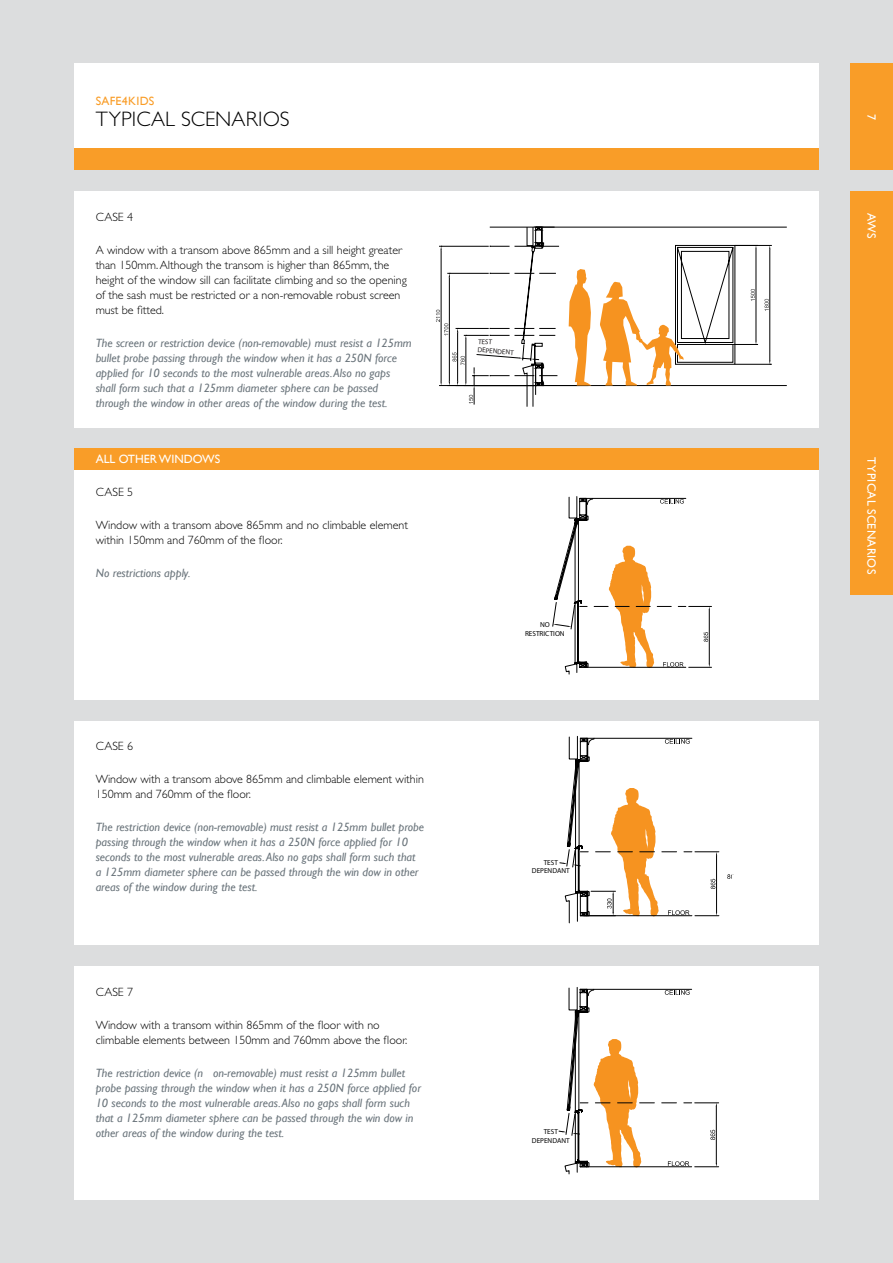
<style>
.page{position:relative;width:893px;height:1263px;background:#dcddde}
.page>*{position:absolute;margin:0;border:0;box-sizing:border-box;transform-origin:0 0}
.t1{font:300 21px "Gill Sans Std";letter-spacing:.005em;color:#000}
.t2{font:italic 12px/15px "Gill Sans";color:#6a747b}
.t3{font:300 12px/15px "Gill Sans Std";color:#000}
.t4{font:12px "Gill Sans";letter-spacing:.025em;color:#fff}
.t5{font:12px "Gill Sans";color:#fff}
.t6{font:12px "Gill Sans";letter-spacing:.025em;color:#f99d28}
.t7{font:7.2px/8.7px "Myriad Pro";color:#000;text-align:center}
.t8{font:7.05px/8.6px "Myriad Pro";color:#231f20}
</style>
<div class="page">
<div style="left:850px;top:64px;width:43px;height:106px;background:#f99d28"></div>
<div style="left:850px;top:191px;width:43px;height:404px;background:#f99d28"></div>
<div style="left:74px;top:64px;width:745px;height:85px;background:#fff"></div>
<div style="left:74px;top:149px;width:745px;height:21px;background:#f99d28"></div>
<div style="left:425px;top:721px;width:394px;height:223px;background:#fff"></div>
<div style="left:425px;top:966px;width:394px;height:233px;background:#fff"></div>
<div style="left:399px;top:467px;width:420px;height:233px;background:#fff"></div>
<div style="left:74px;top:467px;width:373px;height:233px;background:#fff"></div>
<div style="left:74px;top:721px;width:372px;height:223px;background:#fff"></div>
<div style="left:74px;top:966px;width:372px;height:233px;background:#fff"></div>
<div style="left:402px;top:192px;width:417px;height:236px;background:#fff"></div>
<hr style="left:536px;top:385px;width:251px;height:1px;background:#000">
<hr style="left:490px;top:227px;width:297px;height:1px;background:#000">
<hr style="left:736px;top:245px;width:36px;height:1px;background:#000">
<hr style="left:736px;top:364px;width:36px;height:1px;background:#000">
<hr style="left:769px;top:250px;width:1px;height:110px;background:#000">
<svg style="left:764px;top:299px;width:6px;height:13px"></svg>
<svg style="left:436px;top:227px;width:322px;height:447px"></svg>
<svg style="left:559px;top:736px;width:160px;height:187px"></svg>
<svg style="left:727px;top:874px;width:5px;height:5px"></svg>
<hr style="left:580px;top:1166px;width:112px;height:1px;background:#000">
<svg style="left:662px;top:1102px;width:14px;height:1px"></svg>
<svg style="left:668px;top:1161px;width:21px;height:5px"></svg>
<hr style="left:580px;top:989px;width:112px;height:1px;background:#000">
<svg style="left:665px;top:990px;width:25px;height:5px"></svg>
<hr style="left:716px;top:1106px;width:1px;height:57px;background:#010101">
<svg style="left:695px;top:1163px;width:24px;height:4px"></svg>
<svg style="left:684px;top:1102px;width:35px;height:4px"></svg>
<svg style="left:710px;top:1130px;width:5px;height:10px"></svg>
<svg style="left:559px;top:987px;width:95px;height:187px"></svg>
<div style="left:74px;top:448px;width:745px;height:21px;background:#f99d28"></div>
<div style="left:74px;top:192px;width:360px;height:236px;background:#fff"></div>
<p class="t6" style="left:96px;top:94px;width:60px">SAFE4KIDS</p>
<h1 class="t1" style="left:96px;top:108px;width:196px">TYPICAL SCENARIOS</h1>
<p class="t3" style="left:96px;top:210px;width:39px">CASE 4</p>
<p class="t3" style="left:96px;top:243px;width:313px">A window with a transom above 865mm and a sill height greater than 150mm. Although the transom is higher than 865mm, the height of the window sill can facilitate climbing and so the opening of the sash must be restricted or a non-removable robust screen must be fitted.</p>
<p class="t2" style="left:96px;top:336px;width:318px">The screen or restriction device (non-removable) must resist a 125mm bullet probe passing through the window when it has a 250N force applied for 10 seconds to the most vulnerable areas. Also no gaps shall form such that a 125mm diameter sphere can be passed through the window in other areas of the window during the test.</p>
<p class="t5" style="left:96px;top:452px;width:126px">ALL OTHER WINDOWS</p>
<p class="t3" style="left:96px;top:485px;width:39px">CASE 5</p>
<p class="t3" style="left:96px;top:518px;width:314px">Window with a transom above 865mm and no climbable element within 150mm and 760mm of the floor.</p>
<p class="t2" style="left:96px;top:566px;width:96px">No restrictions apply.</p>
<p class="t3" style="left:96px;top:739px;width:39px">CASE 6</p>
<p class="t3" style="left:96px;top:772px;width:330px">Window with a transom above 865mm and climbable element within<br>150mm and 760mm of the floor.</p>
<p class="t2" style="left:96px;top:820px;width:330px">The restriction device (non-removable) must resist a 125mm bullet probe passing through the window when it has a 250N force applied for 10 seconds to the most vulnerable areas. Also no gaps shall form such that a 125mm diameter sphere can be passed through the win dow in other areas of the window during the test.</p>
<p class="t3" style="left:96px;top:984px;width:39px">CASE 7</p>
<p class="t3" style="left:96px;top:1017px;width:313px">Window with a transom within 865mm of the floor with no climbable elements between 150mm and 760mm above the floor.</p>
<p class="t2" style="left:96px;top:1065px;width:327px">The restriction device (n on-removable) must resist a 125mm bullet probe passing through the window when it has a 250N force applied for 10 seconds to the most vulnerable areas. Also no gaps shall form such that a 125mm diameter sphere can be passed through the win dow in other areas of the window during the test.</p>
<p class="t8" style="left:478px;top:337px;width:38px;rotate:4deg">TEST<br>DEPENDENT</p>
<p class="t7" style="left:525px;top:620px;width:41px">NO<br>RESTRICTION</p>
<p class="t7" style="left:532px;top:858px;width:39px">TEST<br>DEPENDANT</p>
<p class="t7" style="left:532px;top:1127px;width:39px">TEST<br>DEPENDANT</p>
<p class="t4" style="left:879px;top:114px;width:7px;rotate:90deg">7</p>
<p class="t4" style="left:879px;top:213px;width:27px;rotate:90deg">AWS</p>
<p class="t4" style="left:879px;top:457px;width:118px;rotate:90deg">TYPICAL SCENARIOS</p>
</div>
